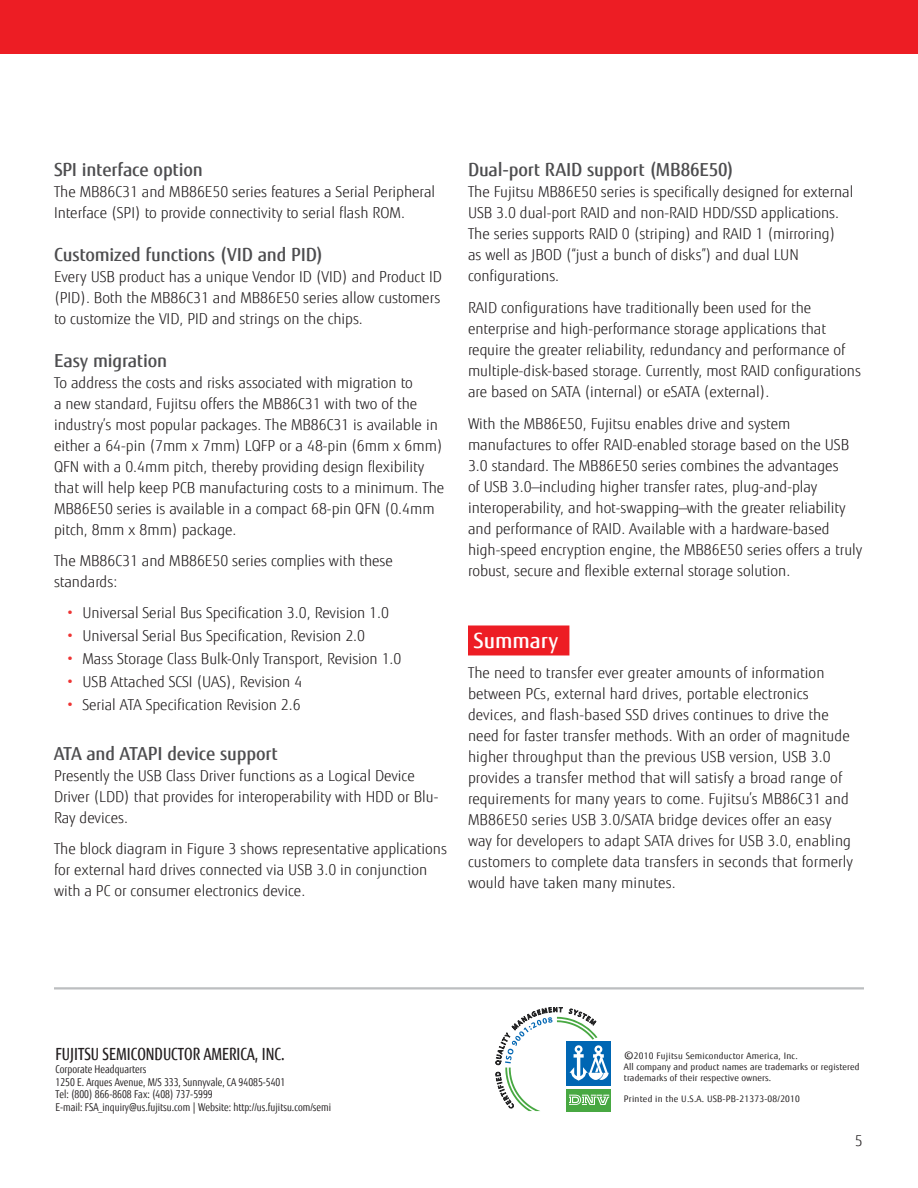
<style>
.page{position:relative;width:918px;height:1188px;background:#fff}
.page>*{position:absolute;margin:0;border:0;box-sizing:border-box;transform-origin:0 0}
.t1{font:500 21px "Fujitsu Sans";color:#fff}
.t2{font:500 18px "Fujitsu Sans";letter-spacing:-.01em;color:#4d4d4f}
.t3{font:500 16.8px "Fujitsu Sans";color:#231f20;scale:.8 1}
.t4{font:300 15px/21px "Fujitsu Sans";color:#231f20}
.t5{font:10.8px/12.9px "Fujitsu Sans";color:#231f20;scale:.85 1}
.t6{font:9px/10.8px "Fujitsu Sans";letter-spacing:.01em;color:#231f20}
.s1{color:#ee3433}
.s2{color:#ed1d24}
.s3{font-weight:300;font-size:18px}
</style>
<div class="page">
<div style="left:0;top:0;width:918px;height:53px;background:#ed1d24"></div>
<div style="left:468px;top:625px;width:101px;height:30px;background:#ed1d24"></div>
<div style="left:567px;top:1042px;width:44px;height:44px;background:#0066b3"></div>
<div style="left:567px;top:1089px;width:44px;height:22px;background:#48a842"></div>
<hr style="left:54px;top:987px;width:810px;height:3px;background:#bcbec0">
<svg style="left:496px;top:1007px;width:114px;height:104px"></svg>
<p class="t2" style="left:54px;top:159px;width:150px">SPI interface option</p>
<p class="t4" style="left:54px;top:182px;width:383px">The MB86C31 and MB86E50 series features a Serial Peripheral<br>Interface (SPI) to provide connectivity to serial flash ROM.</p>
<p class="t2" style="left:54px;top:244px;width:271px">Customized functions (VID and PID)</p>
<p class="t4" style="left:54px;top:266px;width:389px;text-align:justify">Every USB product has a unique Vendor ID (VID) and Product ID (PID). Both the MB86C31 and MB86E50 series allow customers to customize the VID, PID and strings on the chips.</p>
<p class="t2" style="left:54px;top:349px;width:115px">Easy migration</p>
<p class="t4" style="left:54px;top:372px;width:392px">To address the costs and risks associated with migration to<br>a new standard, Fujitsu offers the MB86C31 with two of the industry’s most popular packages. The MB86C31 is available in either a 64-pin (7mm x 7mm) LQFP or a 48-pin (6mm x 6mm)<br>QFN with a 0.4mm pitch, thereby providing design flexibility that will help keep PCB manufacturing costs to a minimum. The MB86E50 series is available in a compact 68-pin QFN (0.4mm pitch, 8mm x 8mm) package.</p>
<p class="t4" style="left:54px;top:551px;width:341px">The MB86C31 and MB86E50 series complies with these standards:</p>
<p class="t4" style="left:66px;top:603px;width:324px"><span class="s1">•</span> Universal Serial Bus Specification 3.0, Revision 1.0</p>
<p class="t4" style="left:66px;top:626px;width:300px"><span class="s1">•</span> Universal Serial Bus Specification, Revision 2.0</p>
<p class="t4" style="left:66px;top:648px;width:337px"><span class="s1">•</span> Mass Storage Class Bulk-Only Transport, Revision 1.0</p>
<p class="t4" style="left:66px;top:671px;width:237px"><span class="s1">•</span> USB Attached SCSI (UAS), Revision 4</p>
<p class="t4" style="left:66px;top:694px;width:236px"><span class="s1">•</span> Serial ATA Specification Revision 2.6</p>
<p class="t2" style="left:54px;top:742px;width:225px">ATA and ATAPI device support</p>
<p class="t4" style="left:54px;top:765px;width:386px">Presently the USB Class Driver functions as a Logical Device<br>Driver (LDD) that provides for interoperability with HDD or Blu-<br>Ray devices.</p>
<p class="t4" style="left:54px;top:839px;width:395px">The block diagram in Figure 3 shows representative applications for external hard drives connected via USB 3.0 in conjunction with a PC or consumer electronics device.</p>
<p class="t2" style="left:468px;top:159px;width:268px">Dual-port RAID support (MB86E50)</p>
<p class="t4" style="left:468px;top:182px;width:387px">The Fujitsu MB86E50 series is specifically designed for external USB 3.0 dual-port RAID and non-RAID HDD/SSD applications.<br>The series supports RAID 0 (striping) and RAID 1 (mirroring)<br>as well as JBOD (“just a bunch of disks”) and dual LUN configurations.</p>
<p class="t4" style="left:468px;top:298px;width:395px">RAID configurations have traditionally been used for the enterprise and high-performance storage applications that require the greater reliability, redundancy and performance of multiple-disk-based storage. Currently, most RAID configurations are based on SATA (internal) or eSATA (external).</p>
<p class="t4" style="left:468px;top:413px;width:396px">With the MB86E50, Fujitsu enables drive and system manufactures to offer RAID-enabled storage based on the USB 3.0 standard. The MB86E50 series combines the advantages<br>of USB 3.0—including higher transfer rates, plug-and-play interoperability, and hot-swapping—with the greater reliability and performance of RAID. Available with a hardware-based high-speed encryption engine, the MB86E50 series offers a truly robust, secure and flexible external storage solution.</p>
<h1 class="t1" style="left:474px;top:628px;width:97px">Summary<span class="s2">0</span></h1>
<p class="t4" style="left:468px;top:662px;width:387px">The need to transfer ever greater amounts of information between PCs, external hard drives, portable electronics devices, and flash-based SSD drives continues to drive the need for faster transfer methods. With an order of magnitude higher throughput than the previous USB version, USB 3.0 provides a transfer method that will satisfy a broad range of requirements for many years to come. Fujitsu’s MB86C31 and MB86E50 series USB 3.0/SATA bridge devices offer an easy way for developers to adapt SATA drives for USB 3.0, enabling customers to complete data transfers in seconds that formerly would have taken many minutes.</p>
<p class="t3" style="left:56px;top:1043px;width:32px">Fujitsu</p>
<p class="t3" style="left:103px;top:1043px;width:146px">SEMICONDUCTOR America</p>
<p class="t3" style="left:255px;top:1043px;width:39px">, Inc.</p>
<p class="t5" style="left:56px;top:1062px;width:326px">Corporate Headquarters<br>1250 E. Arques Avenue, M/S 333, Sunnyvale, CA 94085-5401<br>Tel: (800) 866-8608 Fax: (408) 737-5999<br>E-mail: FSA_inquiry@us.fujitsu.com | Website: http://us.fujitsu.com/semi</p>
<p class="t6" style="left:624px;top:1050px;width:237px"><span class="s3">©</span>2010 Fujitsu Semiconductor America, Inc.<br>All company and product names are trademarks or registered trademarks of their respective owners.</p>
<p class="t6" style="left:624px;top:1094px;width:178px">Printed in the U.S.A. USB-PB-21373-08/2010</p>
<p class="t4" style="left:855px;top:1130px;width:9px">5</p>
</div>
